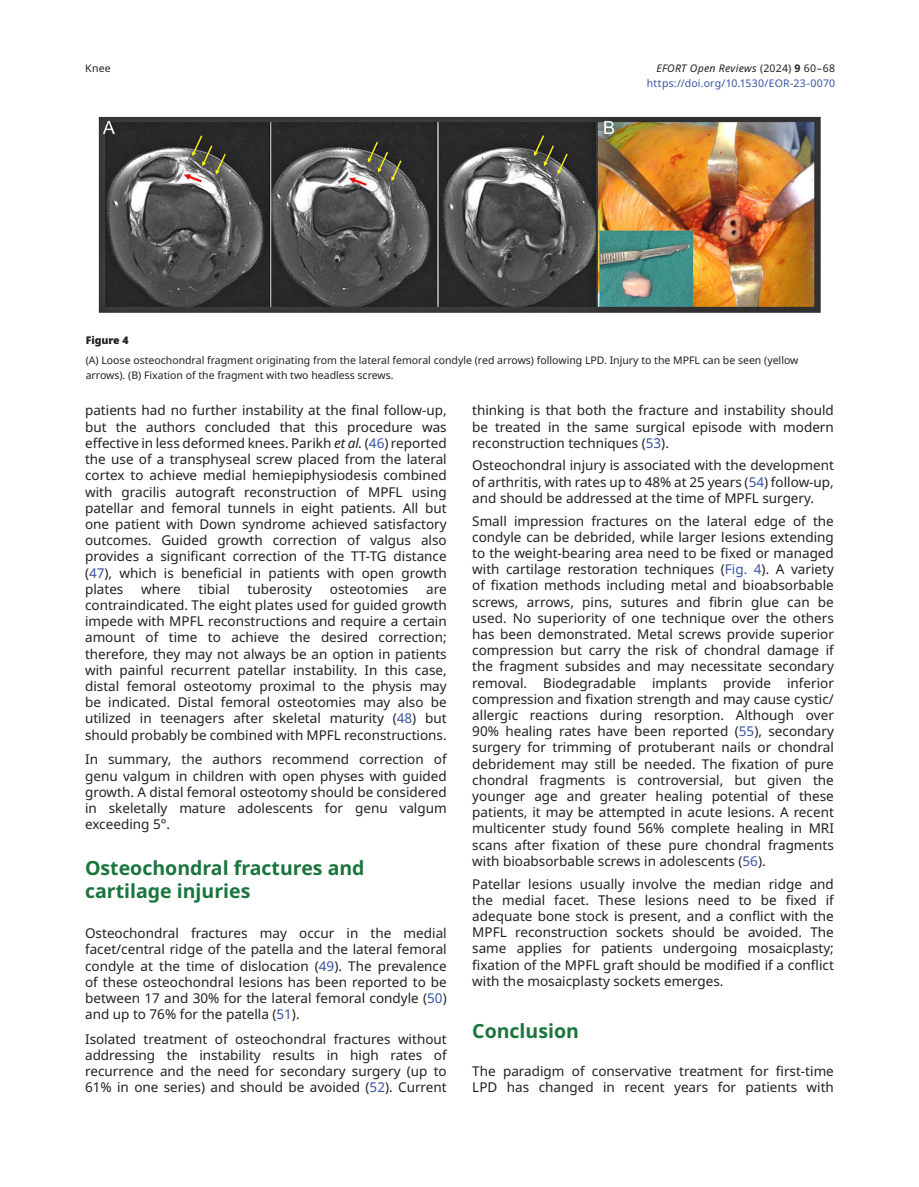
<style>
.page{position:relative;width:919px;height:1187px;background:#fff}
.page>*{position:absolute;margin:0;border:0;box-sizing:border-box;transform-origin:0 0}
.t1{font:700 19.5px/23.4px "Noto Sans";color:#19753c}
.TXI{font:13.5px/16.2px "Noto Sans";color:#231f20;text-align:justify}
.TXT{font:13.5px/16.2px "Noto Sans";color:#231f20;text-align:justify}
.FC{font:10.5px/15px "Noto Sans";color:#231f20}
.t2{font:10.5px/15px "Noto Sans";letter-spacing:.02em;color:#3853a3;text-align:right}
.FC-2{font:900 10.5px "Noto Sans";color:#231f20}
.s1{font-style:italic;color:#231f20}
.s2{color:#231f20}
.s3{font-weight:700;color:#231f20}
.s4{font-style:italic}
.s5{color:#3853a3}
</style>
<div class="page">
<img style="left:98px;top:117px;width:723px;height:196px">
<p class="FC" style="left:85px;top:61px;width:27px">Knee</p>
<p class="t2" style="left:646px;top:61px;width:190px"><span class="s1">EFORT Open Reviews</span> <span class="s2">(2024)</span> <span class="s3">9</span> <span class="s2">60–68 </span>https://doi.org/10.1530/EOR-23-0070</p>
<p class="FC-2" style="left:86px;top:332px;width:44px">Figure 4</p>
<p class="FC" style="left:86px;top:352px;width:714px">(A) Loose osteochondral fragment originating from the lateral femoral condyle (red arrows) following LPD. Injury to the MPFL can be seen (yellow arrows). (B) Fixation of the fragment with two headless screws.</p>
<p class="TXT" style="left:85px;top:402px;width:363px">patients had no further instability at the final follow-up, but the authors concluded that this procedure was effective in less deformed knees. Parikh <span class="s4">et al.</span> (<span class="s5">46</span>) reported the use of a transphyseal screw placed from the lateral cortex to achieve medial hemiepiphysiodesis combined with gracilis autograft reconstruction of MPFL using patellar and femoral tunnels in eight patients. All but one patient with Down syndrome achieved satisfactory outcomes. Guided growth correction of valgus also provides a significant correction of the TT-TG distance (<span class="s5">47</span>), which is beneficial in patients with open growth plates</p>
<p class="TXT" style="left:141px;top:581px;width:41px">where</p>
<p class="TXT" style="left:198px;top:581px;width:33px">tibial</p>
<p class="TXT" style="left:248px;top:581px;width:66px">tuberosity</p>
<p class="TXT" style="left:330px;top:581px;width:80px">osteotomies</p>
<p class="TXT" style="left:85px;top:581px;width:363px;text-indent:341px">are contraindicated. The eight plates used for guided growth impede with MPFL reconstructions and require a certain amount of time to achieve the desired correction; therefore, they may not always be an option in patients with painful recurrent patellar instability. In this case, distal femoral osteotomy proximal to the physis may be indicated. Distal femoral osteotomies may also be utilized in teenagers after skeletal maturity (<span class="s5">48</span>) but should probably be combined with MPFL reconstructions.</p>
<p class="TXI" style="left:85px;top:751px;width:363px">In summary, the authors recommend correction of genu valgum in children with open physes with guided growth. A distal femoral osteotomy should be considered in skeletally mature adolescents for genu valgum exceeding 5°.</p>
<h1 class="t1" style="left:85px;top:856px;width:281px">Osteochondral fractures and cartilage injuries</h1>
<p class="TXT" style="left:85px;top:925px;width:363px">Osteochondral fractures may occur in the medial facet/central ridge of the patella and the lateral femoral condyle at the time of dislocation (<span class="s5">49</span>). The prevalence of these osteochondral lesions has been reported to be between 17 and 30% for the lateral femoral condyle (<span class="s5">50</span>) and up to 76% for the patella (<span class="s5">51</span>).</p>
<p class="TXI" style="left:85px;top:1030px;width:363px">Isolated treatment of osteochondral fractures without addressing the instability results in high rates of recurrence and the need for secondary surgery (up to 61% in one series) and should be avoided (<span class="s5">52</span>). Current</p>
<p class="TXI" style="left:472px;top:402px;width:363px">thinking is that both the fracture and instability should be treated in the same surgical episode with modern reconstruction techniques (<span class="s5">53</span>).</p>
<p class="TXI" style="left:472px;top:457px;width:363px">Osteochondral injury is associated with the development of arthritis, with rates up to 48% at 25 years (<span class="s5">54</span>) follow-up, and should be addressed at the time of MPFL surgery.</p>
<p class="TXI" style="left:472px;top:512px;width:363px">Small impression fractures on the lateral edge of the condyle can be debrided, while larger lesions extending to the weight-bearing area need to be fixed or managed with cartilage restoration techniques (<span class="s5">Fig. 4</span>). A variety of fixation methods including metal and bioabsorbable screws, arrows, pins, sutures and fibrin glue can be used. No superiority of one technique over the others has been demonstrated. Metal screws provide superior compression but carry the risk of chondral damage if the fragment subsides and may necessitate secondary removal. Biodegradable implants provide inferior compression and fixation strength and may cause cystic/ allergic reactions during resorption. Although over 90% healing rates have been reported (<span class="s5">55</span>), secondary surgery for trimming of protuberant nails or chondral debridement may still be needed. The fixation of pure chondral fragments is controversial, but given the younger age and greater healing potential of these patients, it may be attempted in acute lesions. A recent multicenter study found 56% complete healing in MRI scans after fixation of these pure chondral fragments with bioabsorbable screws in adolescents (<span class="s5">56</span>).</p>
<p class="TXI" style="left:472px;top:875px;width:363px">Patellar lesions usually involve the median ridge and the medial facet. These lesions need to be fixed if adequate bone stock is present, and a conflict with the MPFL reconstruction sockets should be avoided. The same applies for patients undergoing mosaicplasty; fixation of the MPFL graft should be modified if a conflict with the mosaicplasty sockets emerges.</p>
<h1 class="t1" style="left:472px;top:1019px;width:108px">Conclusion</h1>
<p class="TXT" style="left:472px;top:1062px;width:363px">The paradigm of conservative treatment for first-time<br>LPD has changed in recent years for patients with</p>
</div>
